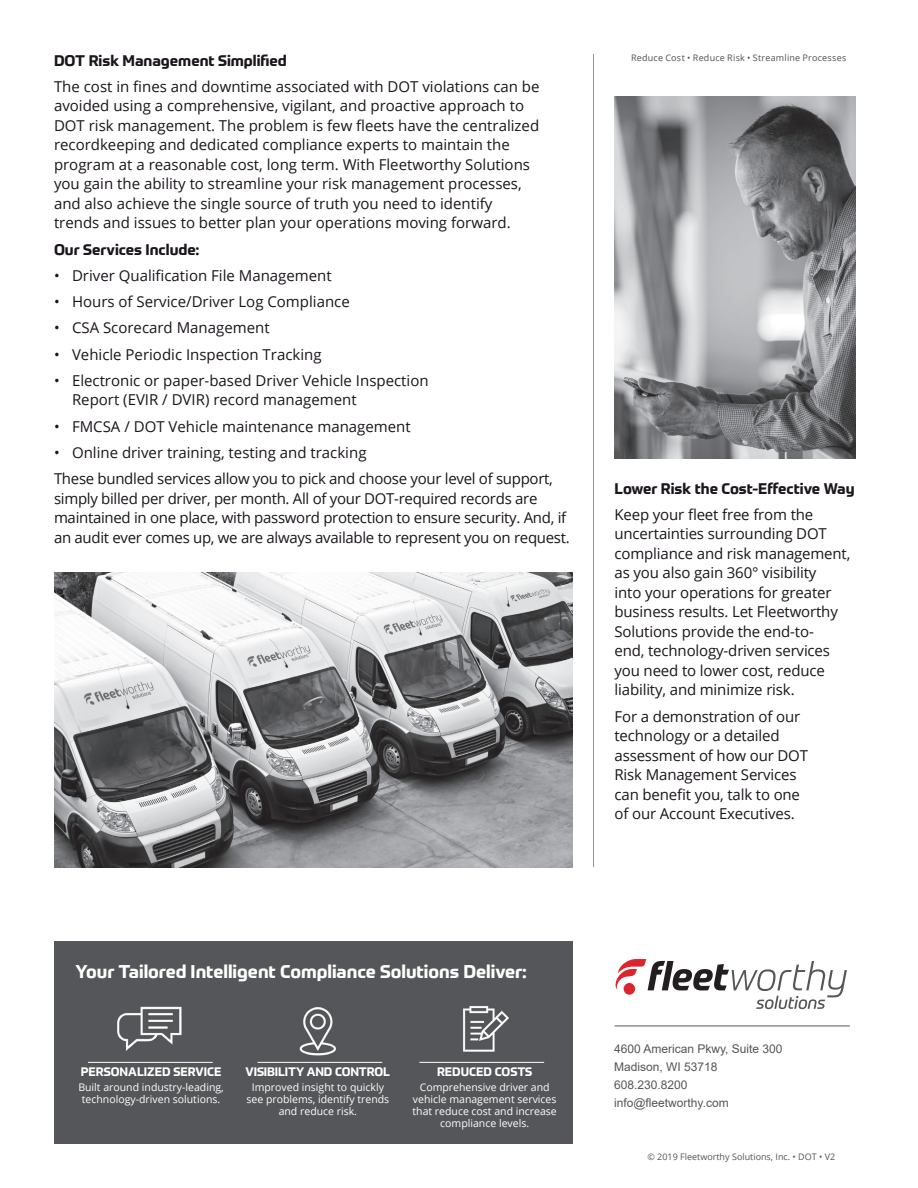
<style>
.page{position:relative;width:918px;height:1188px;background:#fff}
.page>*{position:absolute;margin:0;border:0;box-sizing:border-box;transform-origin:0 0}
.t1{font:700 18px "Prometo";color:#fff}
.t2{font:15px/19.5px "Open Sans";color:#1b151c}
.t3{font:15px/19.5px "Open Sans";letter-spacing:-.02em;color:#1b151c}
.t4{font:700 15px "Prometo";color:#1b151c}
.t5{font:12px/18px "Arial";color:#555659}
.t6{font:700 12px "Prometo";color:#fff}
.t7{font:10.5px/12px "Open Sans";color:#fff;text-align:center}
.t8{font:9px "Open Sans";letter-spacing:.025em;color:#505052}
.t9{font:9px "Open Sans";color:#555659}
</style>
<div class="page">
<hr style="left:593px;top:54px;width:1px;height:813px;background:#939598">
<svg style="left:615px;top:959px;width:232px;height:50px"></svg>
<div style="left:54px;top:942px;width:518px;height:202px;background:#555659"></div>
<hr style="left:88px;top:1062px;width:125px;height:1px;background:#fff">
<hr style="left:258px;top:1062px;width:124px;height:1px;background:#fff">
<hr style="left:419px;top:1062px;width:125px;height:1px;background:#fff">
<hr style="left:615px;top:1026px;width:235px;height:1px;background:#555659">
<img style="left:614px;top:97px;width:241px;height:362px">
<img style="left:54px;top:572px;width:518px;height:295px">
<img style="left:117px;top:1007px;width:65px;height:44px">
<img style="left:299px;top:1007px;width:37px;height:49px">
<img style="left:463px;top:1006px;width:46px;height:46px">
<p class="t4" style="left:54px;top:51px;width:234px">DOT Risk Management Simplified</p>
<p class="t2" style="left:54px;top:76px;width:487px">The cost in fines and downtime associated with DOT violations can be avoided using a comprehensive, vigilant, and proactive approach to DOT risk management. The problem is few fleets have the centralized recordkeeping and dedicated compliance experts to maintain the program at a reasonable cost, long term. With Fleetworthy Solutions you gain the ability to streamline your risk management processes, and also achieve the single source of truth you need to identify trends and issues to better plan your operations moving forward.</p>
<p class="t4" style="left:54px;top:240px;width:147px">Our Services Include:</p>
<p class="t2" style="left:54px;top:265px;width:279px">• Driver Qualification File Management</p>
<p class="t2" style="left:54px;top:292px;width:297px">• Hours of Service/Driver Log Compliance</p>
<p class="t2" style="left:54px;top:318px;width:217px">• CSA Scorecard Management</p>
<p class="t2" style="left:54px;top:344px;width:269px">• Vehicle Periodic Inspection Tracking</p>
<p class="t2" style="left:72px;top:370px;width:358px;text-indent:-18px">• Electronic or paper-based Driver Vehicle Inspection<br>Report (EVIR / DVIR) record management</p>
<p class="t2" style="left:54px;top:416px;width:358px">• FMCSA / DOT Vehicle maintenance management</p>
<p class="t3" style="left:54px;top:439px;width:500px;line-height:26.2px">• Online driver training, testing and tracking<br>These bundled services allow you to pick and choose your level of support,</p>
<p class="t3" style="left:54px;top:488px;width:517px">simply billed per driver, per month. All of your DOT-required records are maintained in one place, with password protection to ensure security. And, if an audit ever comes up, we are always available to represent you on request.</p>
<p class="t8" style="left:631px;top:51px;width:217px">Reduce Cost • Reduce Risk • Streamline Processes</p>
<p class="t4" style="left:615px;top:479px;width:242px">Lower Risk the Cost-Effective Way</p>
<p class="t2" style="left:615px;top:504px;width:237px">Keep your fleet free from the uncertainties surrounding DOT compliance and risk management, as you also gain 360° visibility<br>into your operations for greater business results. Let Fleetworthy<br>Solutions provide the end-to-<br>end, technology-driven services you need to lower cost, reduce liability, and minimize risk.</p>
<p class="t2" style="left:615px;top:706px;width:195px">For a demonstration of our technology or a detailed assessment of how our DOT<br>Risk Management Services can benefit you, talk to one of our Account Executives.</p>
<p class="t1" style="left:76px;top:961px;width:453px">Your Tailored Intelligent Compliance Solutions Deliver:</p>
<p class="t6" style="left:81px;top:1064px;width:142px">PERSONALIZED SERVICE</p>
<p class="t7" style="left:78px;top:1081px;width:147px">Built around industry-leading, technology-driven solutions.</p>
<p class="t6" style="left:246px;top:1064px;width:146px">VISIBILITY AND CONTROL</p>
<p class="t7" style="left:247px;top:1081px;width:144px">Improved insight to quickly see problems, identify trends and reduce risk.</p>
<p class="t6" style="left:437px;top:1064px;width:97px">REDUCED COSTS</p>
<p class="t7" style="left:413px;top:1081px;width:146px">Comprehensive driver and vehicle management services that reduce cost and increase compliance levels.</p>
<p class="t5" style="left:614px;top:1040px;width:170px">4600 American Pkwy, Suite 300<br>Madison, WI 53718<br>608.230.8200 info@fleetworthy.com</p>
<p class="t9" style="left:647px;top:1151px;width:189px">© 2019 Fleetworthy Solutions, Inc. • DOT • V2</p>
</div>
